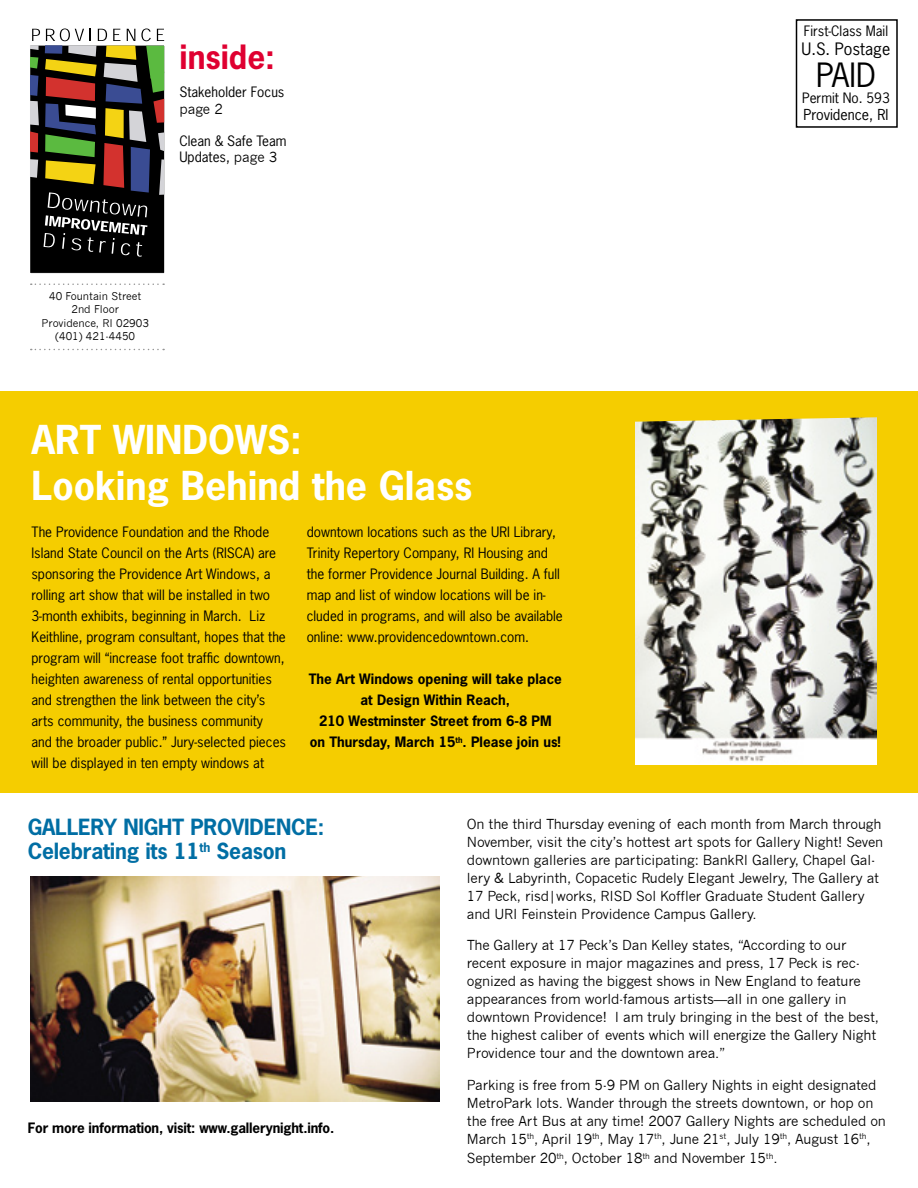
<style>
.page{position:relative;width:918px;height:1188px;background:#fff}
.page>*{position:absolute;margin:0;border:0;box-sizing:border-box;transform-origin:0 0}
.t1{font:700 37.5px/46.5px "News Gothic Std";color:#fff}
.t2{font:700 31.5px "News Gothic Std";color:#df0031}
.t3{font:31.5px "News Gothic Std";color:#000}
.t4{font:700 21px/24px "News Gothic Std";letter-spacing:-.01em;color:#006ea4}
.t5{font:16.2px "News Gothic Std";color:#000}
.t6{font:14.25px "News Gothic Std";color:#000}
.t7{font:13.5px/18px "News Gothic";letter-spacing:-.01em;color:#000}
.t8{font:13.5px/21px "News Gothic Std";color:#000}
.t9{font:700 13.5px/21px "News Gothic Std";color:#000;text-align:center}
.t10{font:10.5px/13.5px "News Gothic";color:#000;text-align:center}
.s1{font-family:"News Gothic"}
</style>
<div class="page">
<div style="left:30px;top:45px;width:135px;height:228px;background:#000"></div>
<div style="left:29px;top:45px;width:136px;height:229px;border:1px solid #fff"></div>
<svg style="left:30px;top:28px;width:134px;height:229px"></svg>
<svg style="left:31px;top:284px;width:133px;height:1px"></svg>
<svg style="left:31px;top:349px;width:133px;height:1px"></svg>
<div style="left:0;top:392px;width:918px;height:402px;background:#f5cd00"></div>
<div style="left:796px;top:19px;width:102px;height:109px;border:2px solid #000"></div>
<img style="left:636px;top:417px;width:241px;height:348px">
<img style="left:30px;top:876px;width:410px;height:225px">
<h2 class="t2" style="left:180px;top:36px;width:97px">inside:</h2>
<p class="t8" style="left:179px;top:82px;width:107px">Stakeholder Focus</p>
<p class="t7" style="left:179px;top:100px;width:45px">page 2</p>
<p class="t8" style="left:179px;top:133px;width:109px;line-height:16.2px">Clean &amp; Safe Team<br>Updates, <span class="s1">page 3</span></p>
<p class="t10" style="left:42px;top:289px;width:109px">40 Fountain Street<br>2nd Floor<br>Providence, RI 02903 (401) 421-4450</p>
<h1 class="t1" style="left:32px;top:416px;width:443px">ART WINDOWS:<br>Looking Behind the Glass</h1>
<p class="t8" style="left:32px;top:521px;width:256px">The Providence Foundation and the Rhode Island State Council on the Arts (RISCA) are sponsoring the Providence Art Windows, a rolling art show that will be installed in two 3-month exhibits, beginning in March. Liz Keithline, program consultant, hopes that the program will “increase foot traffic downtown, heighten awareness of rental opportunities and strengthen the link between the city’s arts community, the business community and the broader public.” Jury-selected pieces will be displayed in ten empty windows at</p>
<p class="t8" style="left:307px;top:521px;width:258px">downtown locations such as the URI Library, Trinity Repertory Company, RI Housing and the former Providence Journal Building. A full map and list of window locations will be in&shy;cluded in programs, and will also be available online: www.providencedowntown.com.</p>
<p class="t9" style="left:309px;top:668px;width:255px">The Art Windows opening will take place at Design Within Reach,<br>210 Westminster Street from 6-8 PM<br>on Thursday, March 15<sup>th</sup>. Please join us!</p>
<p class="t8" style="left:804px;top:20px;width:86px">First-Class Mail</p>
<p class="t5" style="left:802px;top:38px;width:90px">U.S. Postage</p>
<h2 class="t3" style="left:816px;top:54px;width:61px">PAID</h2>
<p class="t8" style="left:802px;top:87px;width:89px">Permit No. 593</p>
<p class="t6" style="left:803px;top:105px;width:87px">Providence, RI</p>
<h3 class="t4" style="left:28px;top:815px;width:298px">GALLERY NIGHT PROVIDENCE:<br>Celebrating its 11<sup>th</sup> Season</h3>
<p class="t9" style="left:28px;top:1117px;width:308px">For more information, visit: www.gallerynight.info.</p>
<p class="t7" style="left:467px;top:815px;width:418px">On the third Thursday evening of each month from March through November, visit the city’s hottest art spots for Gallery Night! Seven downtown galleries are participating: BankRI Gallery, Chapel Gal&shy;lery &amp; Labyrinth, Copacetic Rudely Elegant Jewelry, The Gallery at 17 Peck, risd|works, RISD Sol Koffler Graduate Student Gallery and URI Feinstein Providence Campus Gallery.</p>
<p class="t7" style="left:467px;top:937px;width:414px">The Gallery at 17 Peck’s Dan Kelley states, “According to our recent exposure in major magazines and press, 17 Peck is rec&shy;ognized as having the biggest shows in New England to feature appearances from world-famous artists—all in one gallery in downtown Providence! I am truly bringing in the best of the best, the highest caliber of events which will energize the Gallery Night Providence tour and the downtown area.”</p>
<p class="t7" style="left:467px;top:1076px;width:421px">Parking is free from 5-9 PM on Gallery Nights in eight designated MetroPark lots. Wander through the streets downtown, or hop on the free Art Bus at any time! 2007 Gallery Nights are scheduled on March 15<sup>th</sup>, April 19<sup>th</sup>, May 17<sup>th</sup>, June 21<sup>st</sup>, July 19<sup>th</sup>, August 16<sup>th</sup>,</p>
<p class="t7" style="left:467px;top:1150px;width:312px">September 20<sup>th</sup>, October 18<sup>th</sup> and November 15<sup>th</sup>.</p>
</div>
